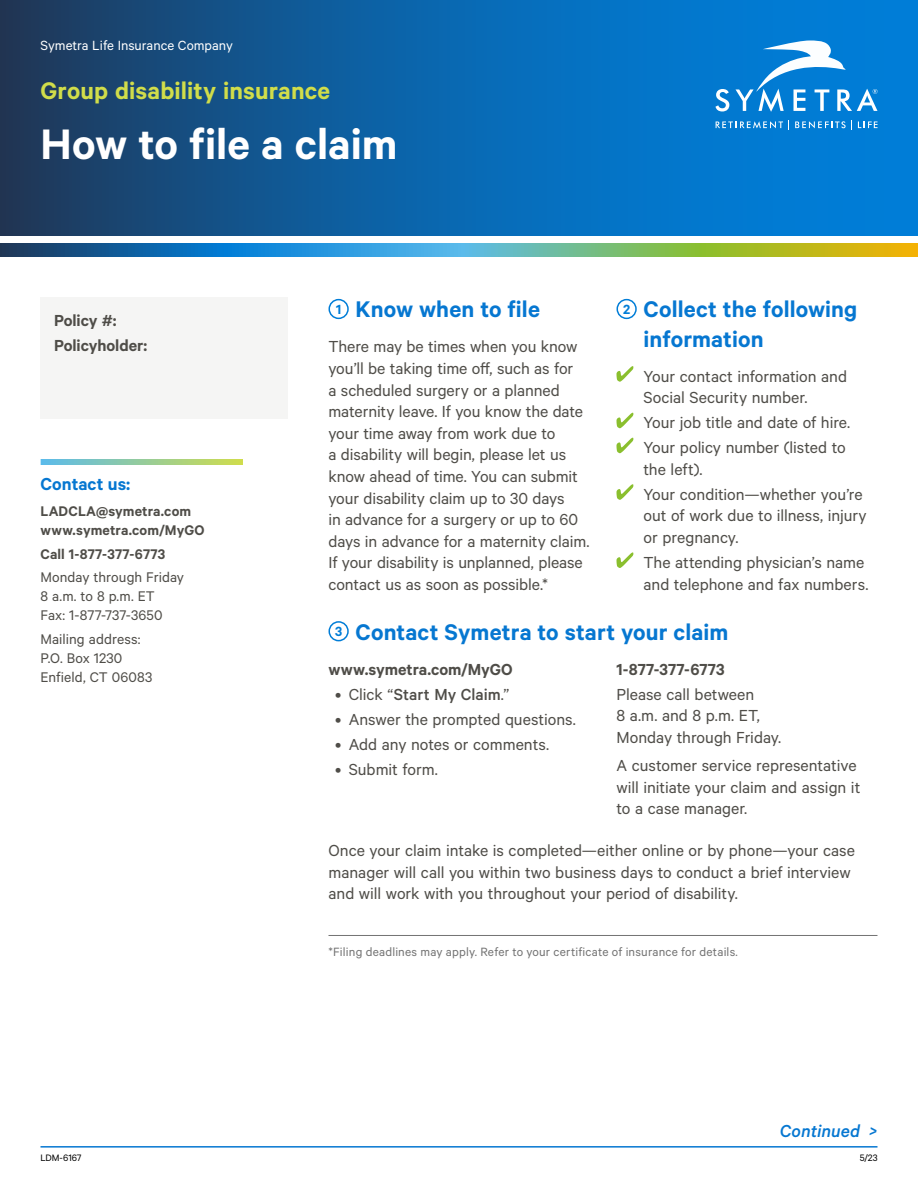
<style>
.page{position:relative;width:918px;height:1188px;background:#fff}
.page>*{position:absolute;margin:0;border:0;box-sizing:border-box;transform-origin:0 0}
._1c_Header{font:600 48px "Calibre";color:#fff}
._1b_PieceType{font:600 27px "Calibre";letter-spacing:.005em;color:#d1dd4a}
._2a_Subhead1{font:600 25.5px/29.2px "Calibre";letter-spacing:.005em;color:#0677d1}
._4b_Sidebar{font:600 19.5px "Calibre";letter-spacing:.005em;color:#0677d1}
.t1{font:italic 500 19.5px "Calibre";color:#0677d1}
._3b_Body{font:18px/21.6px "Calibre";letter-spacing:-.005em;color:#4f4d48}
._2c_Subhead3{font:600 18px "Calibre";color:#4f4d48}
.t2{font:500 18px "Calibre";color:#4f4d48}
._3c_BodySmall{font:15.75px/18.9px "Calibre";letter-spacing:.005em;color:#4f4d48}
._3c_BodySmall-2{font:600 15.75px/18.9px "Calibre";letter-spacing:.01em;color:#4f4d48}
._1a_CompanyHeader{font:15px "Calibre";color:#fff}
.t3{font:600 15px "Calibre";color:#007dd7}
._5c_FooterContact{font:13.5px "Calibre";letter-spacing:.015em;color:#737373}
.t4{font:10.5px "Calibre";letter-spacing:-.005em;color:#000}
.s1{font-weight:400}
</style>
<div class="page">
<svg style="left:0;top:0;width:918px;height:236px;background:#0c61a5"></svg>
<svg style="left:0;top:243px;width:918px;height:13px;background:#5a9a89"></svg>
<svg style="left:716px;top:120px;width:73px;height:9px"></svg>
<svg style="left:795px;top:120px;width:57px;height:9px"></svg>
<svg style="left:858px;top:121px;width:20px;height:7px"></svg>
<svg style="left:716px;top:89px;width:13px;height:22px"></svg>
<svg style="left:736px;top:40px;width:141px;height:72px"></svg>
<div style="left:328px;top:299px;width:21px;height:20px;border:2px solid #007dd7;border-radius:50%"></div>
<div style="left:616px;top:299px;width:21px;height:20px;border:2px solid #007dd7;border-radius:50%"></div>
<svg style="left:616px;top:366px;width:17px;height:16px"></svg>
<svg style="left:616px;top:413px;width:17px;height:15px"></svg>
<svg style="left:616px;top:438px;width:17px;height:15px"></svg>
<svg style="left:616px;top:484px;width:17px;height:16px"></svg>
<svg style="left:616px;top:552px;width:17px;height:16px"></svg>
<div style="left:328px;top:621px;width:21px;height:20px;border:2px solid #007dd7;border-radius:50%"></div>
<hr style="left:328px;top:935px;width:550px;height:1px;background:#737373">
<div style="left:40px;top:297px;width:248px;height:121px;background:#f5f5f4"></div>
<svg style="left:41px;top:459px;width:202px;height:6px"></svg>
<hr style="left:40px;top:1146px;width:838px;height:2px;background:#0677d1">
<p class="_1a_CompanyHeader" style="left:40px;top:37px;width:194px">Symetra Life Insurance Company</p>
<p class="_1b_PieceType" style="left:40px;top:74px;width:291px">Group disability insurance</p>
<p class="_1c_Header" style="left:40px;top:116px;width:359px">How to file a claim</p>
<h3 class="_2c_Subhead3" style="left:54px;top:309px;width:64px">Policy #:</h3>
<h3 class="_2c_Subhead3" style="left:54px;top:334px;width:95px">Policyholder:</h3>
<p class="_4b_Sidebar" style="left:40px;top:472px;width:91px">Contact us:</p>
<p class="_3c_BodySmall-2" style="left:40px;top:501px;width:166px">LADCLA@symetra.com www.symetra.com/MyGO</p>
<p class="_3c_BodySmall-2" style="left:40px;top:544px;width:126px">Call 1-877-377-6773</p>
<p class="_3c_BodySmall" style="left:40px;top:568px;width:145px">Monday through Friday<br>8 a.m. to 8 p.m. ET<br>Fax: 1-877-737-3650</p>
<p class="_3c_BodySmall" style="left:40px;top:629px;width:113px">Mailing address:<br>P.O. Box 1230<br>Enfield, CT 06083</p>
<p class="t3" style="left:336px;top:300px;width:7px">1</p>
<h1 class="_2a_Subhead1" style="left:356px;top:294px;width:186px">Know when to file</h1>
<p class="_3b_Body" style="left:328px;top:335px;width:262px">There may be times when you know you’ll be taking time off, such as for<br>a scheduled surgery or a planned maternity leave. If you know the date your time away from work due to<br>a disability will begin, please let us know ahead of time. You can submit your disability claim up to 30 days<br>in advance for a surgery or up to 60 days in advance for a maternity claim.<br>If your disability is unplanned, please contact us as soon as possible.*</p>
<p class="t3" style="left:623px;top:300px;width:9px">2</p>
<h1 class="_2a_Subhead1" style="left:644px;top:294px;width:215px">Collect the following information</h1>
<p class="_3b_Body" style="left:643px;top:365px;width:205px">Your contact information and<br>Social Security number.</p>
<p class="_3b_Body" style="left:643px;top:411px;width:208px">Your job title and date of hire.</p>
<p class="_3b_Body" style="left:643px;top:436px;width:204px">Your policy number (listed to the left).</p>
<p class="_3b_Body" style="left:643px;top:483px;width:225px">Your condition—whether you’re out of work due to illness, injury or pregnancy.</p>
<p class="_3b_Body" style="left:643px;top:551px;width:226px">The attending physician’s name and telephone and fax numbers.</p>
<p class="t3" style="left:335px;top:623px;width:9px">3</p>
<h1 class="_2a_Subhead1" style="left:356px;top:616px;width:375px">Contact Symetra to start your claim</h1>
<h3 class="_2c_Subhead3" style="left:328px;top:658px;width:186px">www.symetra.com/MyGO</h3>
<p class="t2" style="left:335px;top:684px;width:176px"><span class="s1">• Click “</span>Start My Claim<span class="s1">.”</span></p>
<p class="_3b_Body" style="left:335px;top:708px;width:242px">• Answer the prompted questions.</p>
<p class="_3b_Body" style="left:335px;top:733px;width:215px">• Add any notes or comments.</p>
<p class="_3b_Body" style="left:335px;top:758px;width:104px">• Submit form.</p>
<h3 class="_2c_Subhead3" style="left:616px;top:658px;width:110px">1-877-377-6773</h3>
<p class="_3b_Body" style="left:616px;top:683px;width:166px">Please call between<br>8 a.m. and 8 p.m. ET,<br>Monday through Friday.</p>
<p class="_3b_Body" style="left:616px;top:754px;width:245px">A customer service representative will initiate your claim and assign it to a case manager.</p>
<p class="_3b_Body" style="left:328px;top:839px;width:528px">Once your claim intake is completed—either online or by phone—your case manager will call you within two business days to conduct a brief interview and will work with you throughout your period of disability.</p>
<p class="_5c_FooterContact" style="left:328px;top:944px;width:411px">*Filing deadlines may apply. Refer to your certificate of insurance for details.</p>
<p class="t1" style="left:780px;top:1120px;width:99px">Continued &gt;</p>
<p class="t4" style="left:40px;top:1152px;width:43px">LDM-6167</p>
<p class="t4" style="left:860px;top:1152px;width:19px">5/23</p>
</div>
